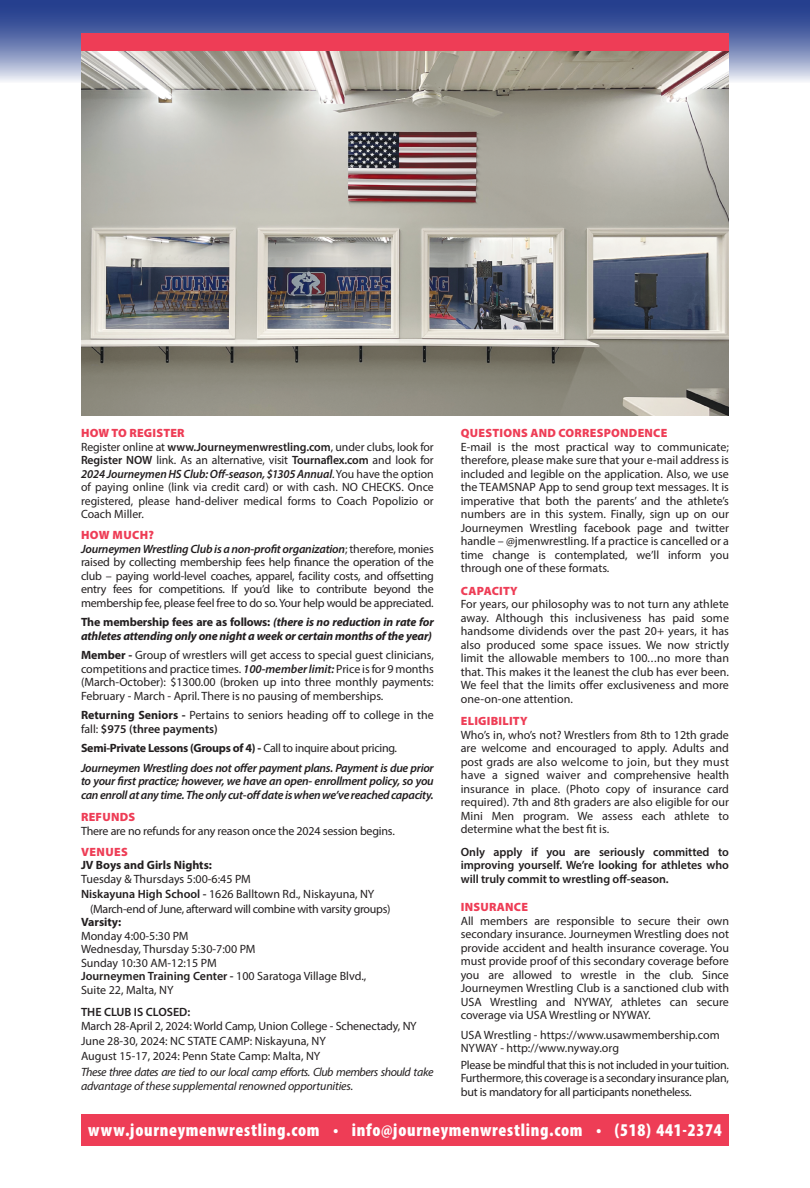
<style>
.page{position:relative;width:810px;height:1188px;background:#fff}
.page>*{position:absolute;margin:0;border:0;box-sizing:border-box;transform-origin:0 0}
.t1{font:900 condensed 18px "Myriad Pro";letter-spacing:.04em;color:#fff}
.t2{font:12px/13.5px "Myriad Pro";letter-spacing:-.005em;color:#231f20;text-align:justify}
.t3{font:italic 600 12px/13.5px "Myriad Pro";letter-spacing:-.025em;color:#231f20;text-align:justify}
.t4{font:600 12px/13.5px "Myriad Pro";letter-spacing:-.005em;color:#231f20;text-align:justify}
.t5{font:italic 700 12px/13.5px "Myriad Pro";letter-spacing:-.015em;color:#231f20}
.t6{font:italic 12px/13.5px "Myriad Pro";letter-spacing:-.03em;color:#231f20}
.t7{font:900 12px "Myriad Pro";letter-spacing:.02em;color:#ee3d56}
.t8{font:700 12px "Myriad Pro";letter-spacing:-.025em;color:#231f20}
.t9{font:12px "Myriad Pro";letter-spacing:-.025em;color:#231f20}
.s1{font-weight:600}
.s2{font-weight:600;font-style:italic}
.s3{font-style:normal}
.s4{font-weight:700}
.s5{font-weight:400}
</style>
<div class="page">
<svg style="left:0;top:0;width:810px;height:82px;background:#4a60a1"></svg>
<div style="left:81px;top:1114px;width:648px;height:32px;background:#ee3d56"></div>
<div style="left:81px;top:33px;width:648px;height:31px;background:#ee3d56"></div>
<img style="left:81px;top:52px;width:648px;height:364px">
<p class="t7" style="left:81px;top:425px;width:105px">HOW TO REGISTER</p>
<p class="t2" style="left:81px;top:440px;width:354px">Register online at <span class="s1">www.Journeymenwrestling.com</span>, under clubs, look for <span class="s1">Register NOW</span> link. As an alternative, visit <span class="s1">Tournaflex.com</span> and look for <span class="s2">2024 Journeymen HS Club: Off-season, $1305 Annual</span>. You have the option of paying online (link via credit card) or with cash. NO CHECKS. Once registered, please hand-deliver medical forms to Coach Popolizio or Coach Miller.</p>
<p class="t7" style="left:81px;top:527px;width:74px">HOW MUCH?</p>
<p class="t2" style="left:81px;top:542px;width:354px"><span class="s2">Journeymen Wrestling Club is a non-profit organization</span>; therefore, monies raised by collecting membership fees help finance the operation of the club – paying world-level coaches, apparel, facility costs, and offsetting entry fees for competitions. If you’d like to contribute beyond the membership fee, please feel free to do so. Your help would be appreciated.</p>
<p class="t5" style="left:81px;top:615px;width:354px"><span class="s3">The membership fees are as follows:</span> (there is no reduction in rate for athletes attending only one night a week or certain months of the year)</p>
<p class="t2" style="left:81px;top:648px;width:354px"><span class="s4">Member -</span> Group of wrestlers will get access to special guest clinicians, competitions and practice times. <span class="s2">100-member limit:</span> Price is for 9 months (March-October): $1300.00 (broken up into three monthly payments:<br>February - March - April. There is no pausing of memberships.</p>
<p class="t2" style="left:81px;top:708px;width:354px"><span class="s4">Returning Seniors -</span> Pertains to seniors heading off to college in the fall: <span class="s1">$975 (three payments)</span></p>
<p class="t8" style="left:81px;top:740px;width:318px">Semi-Private Lessons (Groups of 4) - <span class="s5">Call to inquire about pricing.</span></p>
<p class="t3" style="left:81px;top:761px;width:354px">Journeymen Wrestling does not offer payment plans. Payment is due prior to your first practice; however, we have an open- enrollment policy, so you can enroll at any time. The only cut-off date is when we’ve reached capacity.</p>
<p class="t7" style="left:81px;top:809px;width:56px">REFUNDS</p>
<p class="t2" style="left:81px;top:824px;width:315px">There are no refunds for any reason once the 2024 session begins.</p>
<p class="t7" style="left:81px;top:844px;width:48px">VENUES</p>
<p class="t2" style="left:81px;top:858px;width:171px"><span class="s4">JV Boys and Girls Nights:<br></span>Tuesday &amp; Thursdays 5:00-6:45 PM</p>
<p class="t2" style="left:81px;top:887px;width:295px"><span class="s1">Niskayuna High School -</span> 1626 Balltown Rd., Niskayuna, NY</p>
<p class="t9" style="left:90px;top:901px;width:302px">(March-end of June, afterward will combine with varsity groups)</p>
<p class="t2" style="left:81px;top:915px;width:109px"><span class="s4">Varsity:<br></span>Monday 4:00-5:30 PM</p>
<p class="t2" style="left:81px;top:942px;width:176px">Wednesday, Thursday 5:30-7:00 PM</p>
<p class="t2" style="left:81px;top:956px;width:287px;text-align:left">Sunday 10:30 AM-12:15 PM<br><span class="s1">Journeymen Training Center -</span> 100 Saratoga Village Blvd.,<br>Suite 22, Malta, NY</p>
<p class="t2" style="left:81px;top:1005px;width:337px"><span class="s1">THE CLUB IS CLOSED:<br></span>March 28-April 2, 2024: World Camp, Union College - Schenectady, NY</p>
<p class="t2" style="left:81px;top:1034px;width:246px">June 28-30, 2024: NC STATE CAMP: Niskayuna, NY</p>
<p class="t2" style="left:81px;top:1049px;width:241px">August 15-17, 2024: Penn State Camp: Malta, NY</p>
<p class="t6" style="left:81px;top:1065px;width:354px">These three dates are tied to our local camp efforts. Club members should take advantage of these supplemental renowned opportunities.</p>
<p class="t1" style="left:88px;top:1118px;width:635px">www.journeymenwrestling.com • info@journeymenwrestling.com • (518) 441-2374</p>
<p class="t7" style="left:461px;top:425px;width:208px">QUESTIONS AND CORRESPONDENCE</p>
<p class="t2" style="left:461px;top:440px;width:270px">E-mail is the most practical way to communicate; therefore, please make sure that your e-mail address is included and legible on the application. Also, we use the TEAMSNAP App to send group text messages. It is imperative that both the parents’ and the athlete’s numbers are in this system. Finally, sign up on our Journeymen Wrestling facebook page and twitter handle – @jmenwrestling. If a practice is cancelled or a time change is contemplated, we’ll inform you through one of these formats.</p>
<p class="t7" style="left:461px;top:583px;width:58px">CAPACITY</p>
<p class="t2" style="left:461px;top:597px;width:270px">For years, our philosophy was to not turn any athlete away. Although this inclusiveness has paid some handsome dividends over the past 20+ years, it has also produced some space issues. We now strictly limit the allowable members to 100...no more than that. This makes it the leanest the club has ever been.<br>We feel that the limits offer exclusiveness and more one-on-one attention.</p>
<p class="t7" style="left:461px;top:713px;width:68px">ELIGIBILITY</p>
<p class="t2" style="left:461px;top:728px;width:270px">Who’s in, who’s not? Wrestlers from 8th to 12th grade are welcome and encouraged to apply. Adults and post grads are also welcome to join, but they must have a signed waiver and comprehensive health insurance in place. (Photo copy of insurance card required). 7th and 8th graders are also eligible for our Mini Men program. We assess each athlete to determine what the best fit is.</p>
<p class="t4" style="left:461px;top:845px;width:270px">Only apply if you are seriously committed to improving yourself. We’re looking for athletes who will truly commit to wrestling off-season.</p>
<p class="t7" style="left:461px;top:899px;width:69px">INSURANCE</p>
<p class="t2" style="left:461px;top:914px;width:270px">All members are responsible to secure their own secondary insurance. Journeymen Wrestling does not provide accident and health insurance coverage. You must provide proof of this secondary coverage before you are allowed to wrestle in the club. Since Journeymen Wrestling Club is a sanctioned club with USA Wrestling and NYWAY, athletes can secure coverage via USA Wrestling or NYWAY.</p>
<p class="t2" style="left:461px;top:1028px;width:260px">USA Wrestling - https://www.usawmembership.com</p>
<p class="t2" style="left:461px;top:1041px;width:160px">NYWAY - http://www.nyway.org</p>
<p class="t2" style="left:461px;top:1058px;width:270px">Please be mindful that this is not included in your tuition.<br>Furthermore, this coverage is a secondary insurance plan, but is mandatory for all participants nonetheless.</p>
</div>
